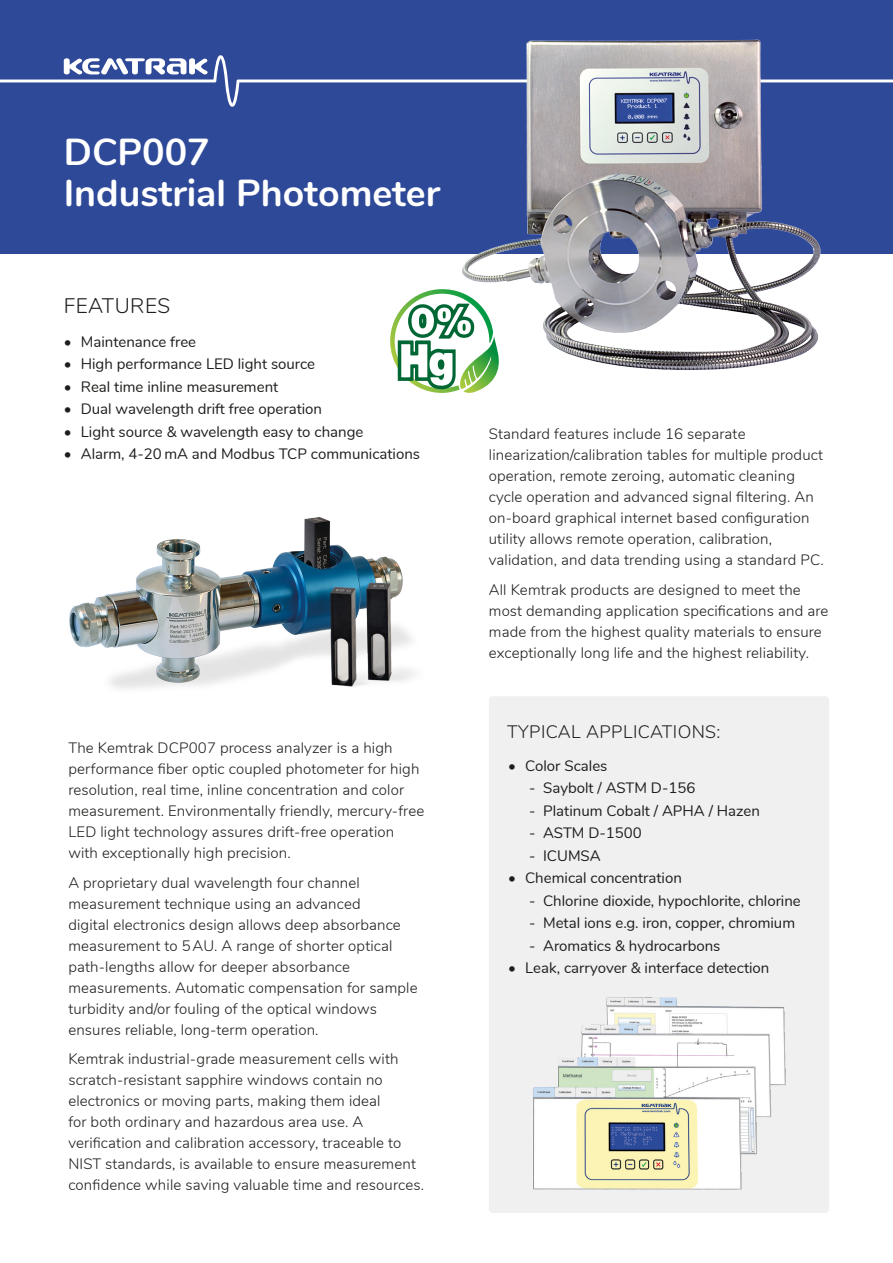
<style>
.page{position:relative;width:893px;height:1263px;background:#fff}
.page>*{position:absolute;margin:0;border:0;box-sizing:border-box;transform-origin:0 0}
.HEADING{font:700 37.5px "Nunito";color:#fff}
.SUBHEADING{font:300 21px "Nunito";letter-spacing:.02em;color:#1d1d1b}
.SUBHEADING-2{font:300 18px "Nunito";letter-spacing:.02em;color:#1d1d1b}
.Body_text{font:300 15px/21px "Nunito";letter-spacing:.01em;color:#1d1d1b}
.t1{font:15px "Nunito";color:#1d1d1b}
</style>
<div class="page">
<img style="left:69px;top:517px;width:347px;height:172px">
<div style="left:0;top:0;width:893px;height:253px;background:#2e4998"></div>
<div style="left:489px;top:696px;width:340px;height:517px;background:#f0f0f1;border-radius:4px"></div>
<img style="left:533px;top:997px;width:253px;height:193px">
<svg style="left:0;top:55px;width:893px;height:52px"></svg>
<svg style="left:64px;top:58px;width:144px;height:17px"></svg>
<img style="left:457px;top:39px;width:372px;height:331px">
<svg style="left:390px;top:289px;width:110px;height:104px"></svg>
<p class="HEADING" style="left:64px;top:125px;width:147px">DCP007</p>
<p class="HEADING" style="left:64px;top:166px;width:378px">Industrial Photometer</p>
<p class="SUBHEADING" style="left:64px;top:290px;width:108px">FEATURES</p>
<p class="t1" style="left:64px;top:331px;width:134px">• Maintenance free</p>
<p class="t1" style="left:64px;top:353px;width:253px">• High performance LED light source</p>
<p class="t1" style="left:64px;top:376px;width:216px">• Real time inline measurement</p>
<p class="t1" style="left:64px;top:398px;width:260px">• Dual wavelength drift free operation</p>
<p class="t1" style="left:64px;top:421px;width:301px">• Light source &amp; wavelength easy to change</p>
<p class="t1" style="left:64px;top:443px;width:358px">• Alarm, 4-20 mA and Modbus TCP communications</p>
<p class="Body_text" style="left:68px;top:736px;width:357px">The Kemtrak DCP007 process analyzer is a high performance fiber optic coupled photometer for high resolution, real time, inline concentration and color measurement. Environmentally friendly, mercury-free LED light technology assures drift-free operation with exceptionally high precision.</p>
<p class="Body_text" style="left:68px;top:871px;width:351px">A proprietary dual wavelength four channel measurement technique using an advanced<br>digital electronics design allows deep absorbance measurement to 5AU. A range of shorter optical path-lengths allow for deeper absorbance measurements. Automatic compensation for sample turbidity and/or fouling of the optical windows ensures reliable, long-term operation.</p>
<p class="Body_text" style="left:68px;top:1047px;width:357px">Kemtrak industrial-grade measurement cells with scratch-resistant sapphire windows contain no electronics or moving parts, making them ideal<br>for both ordinary and hazardous area use. A verification and calibration accessory, traceable to NIST standards, is available to ensure measurement confidence while saving valuable time and resources.</p>
<p class="Body_text" style="left:489px;top:423px;width:336px">Standard features include 16 separate linearization/calibration tables for multiple product operation, remote zeroing, automatic cleaning cycle operation and advanced signal filtering. An on-board graphical internet based configuration utility allows remote operation, calibration, validation, and data trending using a standard PC.</p>
<p class="Body_text" style="left:489px;top:578px;width:341px">All Kemtrak products are designed to meet the most demanding application specifications and are made from the highest quality materials to ensure exceptionally long life and the highest reliability.</p>
<p class="SUBHEADING-2" style="left:507px;top:718px;width:215px">TYPICAL APPLICATIONS:</p>
<p class="t1" style="left:508px;top:754px;width:101px">• Color Scales</p>
<p class="t1" style="left:529px;top:777px;width:168px">- Saybolt / ASTM D-156</p>
<p class="t1" style="left:529px;top:799px;width:232px">- Platinum Cobalt / APHA / Hazen</p>
<p class="t1" style="left:529px;top:822px;width:114px">- ASTM D-1500</p>
<p class="t1" style="left:529px;top:844px;width:73px">- ICUMSA</p>
<p class="t1" style="left:508px;top:867px;width:175px">• Chemical concentration</p>
<p class="t1" style="left:529px;top:889px;width:273px">- Chlorine dioxide, hypochlorite, chlorine</p>
<p class="t1" style="left:529px;top:912px;width:268px">- Metal ions e.g. iron, copper, chromium</p>
<p class="t1" style="left:529px;top:934px;width:193px">- Aromatics &amp; hydrocarbons</p>
<p class="t1" style="left:508px;top:957px;width:263px">• Leak, carryover &amp; interface detection</p>
</div>
